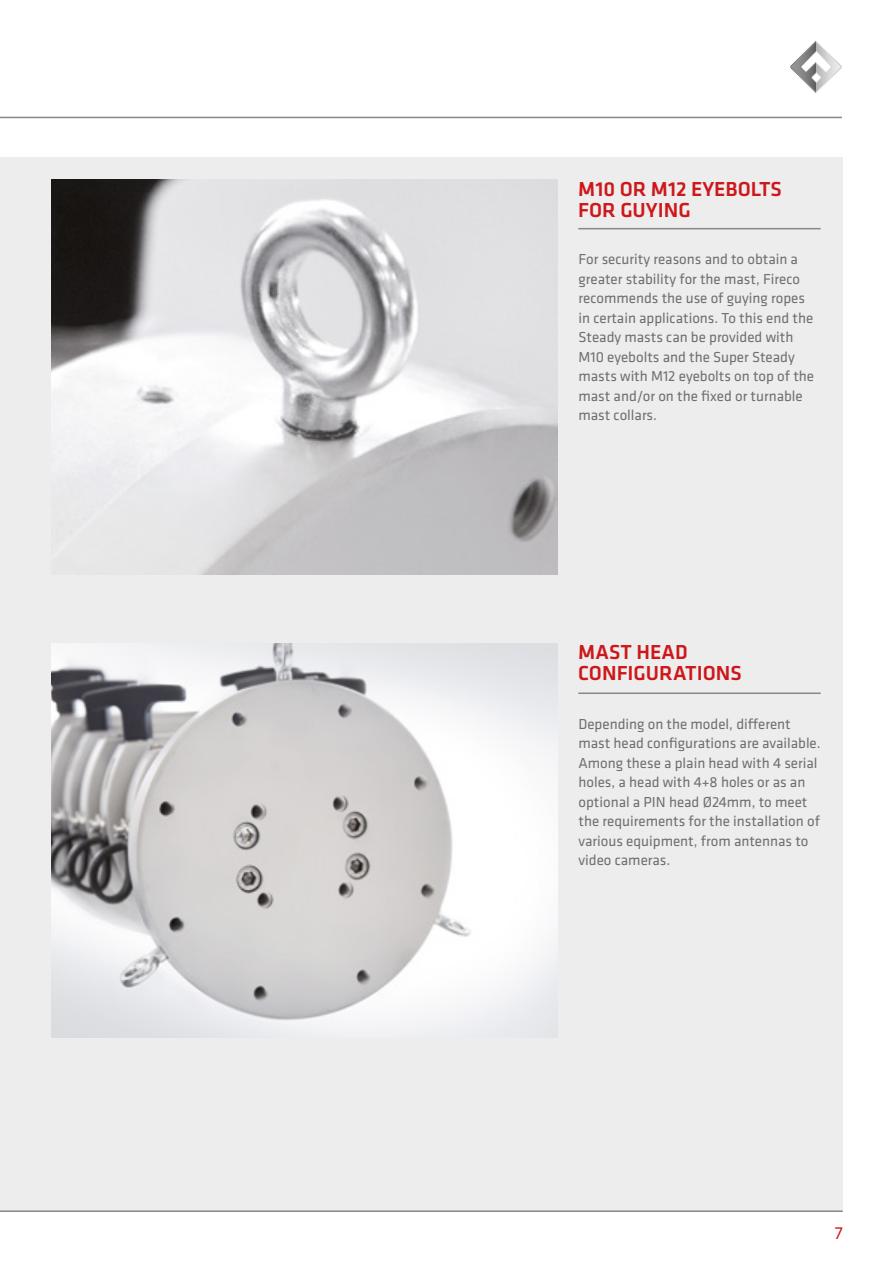
<style>
.page{position:relative;width:893px;height:1263px;background:#fff}
.page>*{position:absolute;margin:0;border:0;box-sizing:border-box;transform-origin:0 0}
.t1{font:500 21px/21px "Klavika";color:#cd171a}
.t2{font:18px "Klavika";color:#cd171a}
.t3{font:15px/19.5px "Klavika";color:#706f6f}
</style>
<div class="page">
<div style="left:0;top:157px;width:843px;height:1053px;background:#ededed"></div>
<svg style="left:790px;top:40px;width:52px;height:53px"></svg>
<hr style="left:0;top:117px;width:842px;height:1px;background:#878787">
<hr style="left:0;top:1210px;width:843px;height:2px;background:#878787">
<hr style="left:578px;top:228px;width:243px;height:1px;background:#878787">
<hr style="left:578px;top:692px;width:243px;height:2px;background:#878787">
<img style="left:51px;top:180px;width:506px;height:394px">
<img style="left:52px;top:643px;width:506px;height:395px">
<h1 class="t1" style="left:578px;top:179px;width:205px">M10 OR M12 EYEBOLTS<br>FOR GUYING</h1>
<p class="t3" style="left:578px;top:250px;width:237px">For security reasons and to obtain a greater stability for the mast, Fireco recommends the use of guying ropes in certain applications. To this end the Steady masts can be provided with M10 eyebolts and the Super Steady masts with M12 eyebolts on top of the mast and/or on the fixed or turnable mast collars.</p>
<h1 class="t1" style="left:578px;top:642px;width:165px">MAST HEAD<br>CONFIGURATIONS</h1>
<p class="t3" style="left:578px;top:714px;width:244px">Depending on the model, different mast head configurations are available.<br>Among these a plain head with 4 serial holes, a head with 4+8 holes or as an optional a PIN head Ø24mm, to meet the requirements for the installation of various equipment, from antennas to video cameras.</p>
<p class="t2" style="left:835px;top:1223px;width:9px">7</p>
</div>
